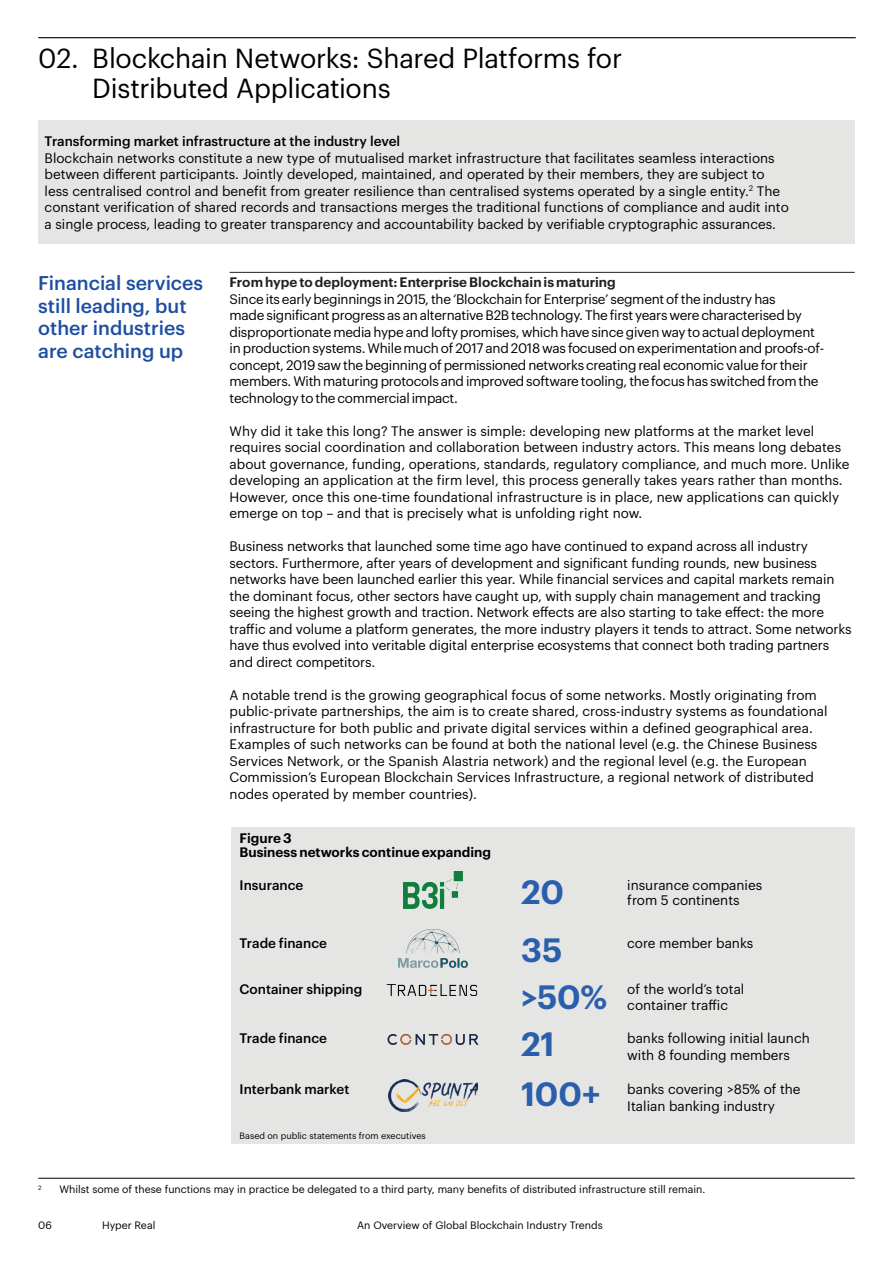
<style>
.page{position:relative;width:893px;height:1263px;background:#fff}
.page>*{position:absolute;margin:0;border:0;box-sizing:border-box;transform-origin:0 0}
.t1{font:600 33px "Graphik";letter-spacing:-.005em;color:#2b5eac}
.JG_page_header_18{font:27px/30px "Graphik";letter-spacing:-.01em;color:#000001}
.t2{font:500 19.5px/22.5px "Graphik";color:#1d4ea1}
.t3{font:13.5px/16.5px "Graphik";color:#000001}
.t4{font:13.5px/16.5px "Graphik";letter-spacing:-.02em;color:#000001}
.t5{font:500 13.5px "Graphik";color:#000001}
._9pt_3_5mm{font:600 13.5px/14.9px "Graphik";color:#000001}
.t6{font:10.5px "Graphik";color:#000001}
.t7{font:9px "Graphik";color:#000001}
.t8{font:6.15px "Graphik";color:#000001}
.s1{font-weight:500}
.s2{font-weight:600;color:#231f20}
</style>
<div class="page">
<div style="left:38px;top:121px;width:817px;height:123px;background:#e5e5e4"></div>
<div style="left:231px;top:828px;width:624px;height:316px;background:#e5e5e4"></div>
<hr style="left:38px;top:1178px;width:817px;height:1px;background:#000001">
<img style="left:403px;top:872px;width:59px;height:36px">
<img style="left:398px;top:929px;width:69px;height:39px">
<img style="left:386px;top:984px;width:92px;height:12px">
<img style="left:387px;top:1034px;width:92px;height:11px">
<hr style="left:38px;top:37px;width:818px;height:1px;background:#000001">
<hr style="left:230px;top:272px;width:625px;height:1px;background:#231f20">
<img style="left:389px;top:1079px;width:88px;height:32px">
<p class="JG_page_header_18" style="left:92px;top:41px;width:531px;text-indent:-54px">02. Blockchain Networks: Shared Platforms for<br>Distributed Applications</p>
<p class="t3" style="left:45px;top:132px;width:746px"><span class="s1">Transforming market infrastructure at the industry level<br></span>Blockchain networks constitute a new type of mutualised market infrastructure that facilitates seamless interactions between different participants. Jointly developed, maintained, and operated by their members, they are subject to less centralised control and benefit from greater resilience than centralised systems operated by a single entity.<sup>2</sup> The constant verification of shared records and transactions merges the traditional functions of compliance and audit into a single process, leading to greater transparency and accountability backed by verifiable cryptographic assurances.</p>
<p class="t2" style="left:38px;top:270px;width:166px">Financial services still leading, but other industries are catching up</p>
<p class="t4" style="left:230px;top:273px;width:596px"><span class="s2">From hype to deployment: Enterprise Blockchain is maturing<br></span>Since its early beginnings in 2015, the ‘Blockchain for Enterprise’ segment of the industry has<br>made significant progress as an alternative B2B technology. The first years were characterised by disproportionate media hype and lofty promises, which have since given way to actual deployment in production systems. While much of 2017 and 2018 was focused on experimentation and proofs-of&shy;concept, 2019 saw the beginning of permissioned networks creating real economic value for their members. With maturing protocols and improved software tooling, the focus has switched from the technology to the commercial impact.</p>
<p class="t3" style="left:230px;top:422px;width:621px">Why did it take this long? The answer is simple: developing new platforms at the market level requires social coordination and collaboration between industry actors. This means long debates about governance, funding, operations, standards, regulatory compliance, and much more. Unlike developing an application at the firm level, this process generally takes years rather than months.<br>However, once this one-time foundational infrastructure is in place, new applications can quickly emerge on top – and that is precisely what is unfolding right now.</p>
<p class="t3" style="left:230px;top:537px;width:624px">Business networks that launched some time ago have continued to expand across all industry sectors. Furthermore, after years of development and significant funding rounds, new business networks have been launched earlier this year. While financial services and capital markets remain the dominant focus, other sectors have caught up, with supply chain management and tracking seeing the highest growth and traction. Network effects are also starting to take effect: the more traffic and volume a platform generates, the more industry players it tends to attract. Some networks have thus evolved into veritable digital enterprise ecosystems that connect both trading partners and direct competitors.</p>
<p class="t3" style="left:230px;top:686px;width:599px">A notable trend is the growing geographical focus of some networks. Mostly originating from public-private partnerships, the aim is to create shared, cross-industry systems as foundational infrastructure for both public and private digital services within a defined geographical area.<br>Examples of such networks can be found at both the national level (e.g. the Chinese Business Services Network, or the Spanish Alastria network) and the regional level (e.g. the European Commission’s European Blockchain Services Infrastructure, a regional network of distributed nodes operated by member countries).</p>
<p class="_9pt_3_5mm" style="left:240px;top:829px;width:253px">Figure 3<br>Business networks continue expanding</p>
<p class="t5" style="left:240px;top:875px;width:65px">Insurance</p>
<p class="t5" style="left:240px;top:933px;width:89px">Trade finance</p>
<p class="t5" style="left:240px;top:979px;width:124px">Container shipping</p>
<p class="t5" style="left:240px;top:1028px;width:89px">Trade finance</p>
<p class="t5" style="left:240px;top:1079px;width:111px">Interbank market</p>
<p class="t7" style="left:240px;top:1129px;width:188px">Based on public statements from executives</p>
<p class="t1" style="left:521px;top:866px;width:44px">20</p>
<p class="t3" style="left:627px;top:876px;width:136px;line-height:15px">insurance companies from 5 continents</p>
<p class="t1" style="left:521px;top:925px;width:43px">35</p>
<p class="t3" style="left:627px;top:934px;width:128px">core member banks</p>
<p class="t1" style="left:521px;top:972px;width:88px">&gt;50%</p>
<p class="t3" style="left:627px;top:980px;width:119px">of the world’s total container traffic</p>
<p class="t1" style="left:521px;top:1018px;width:35px">21</p>
<p class="t3" style="left:627px;top:1029px;width:184px">banks following initial launch with 8 founding members</p>
<p class="t1" style="left:521px;top:1069px;width:81px">100+</p>
<p class="t3" style="left:627px;top:1080px;width:175px">banks covering &gt;85% of the<br>Italian banking industry</p>
<p class="t8" style="left:38px;top:1183px;width:5px">2</p>
<p class="t6" style="left:60px;top:1182px;width:647px">Whilst some of these functions may in practice be delegated to a third party, many benefits of distributed infrastructure still remain.</p>
<p class="t6" style="left:38px;top:1217px;width:15px">06</p>
<p class="t6" style="left:102px;top:1217px;width:55px">Hyper Real</p>
<p class="t6" style="left:357px;top:1217px;width:247px">An Overview of Global Blockchain Industry Trends</p>
</div>
